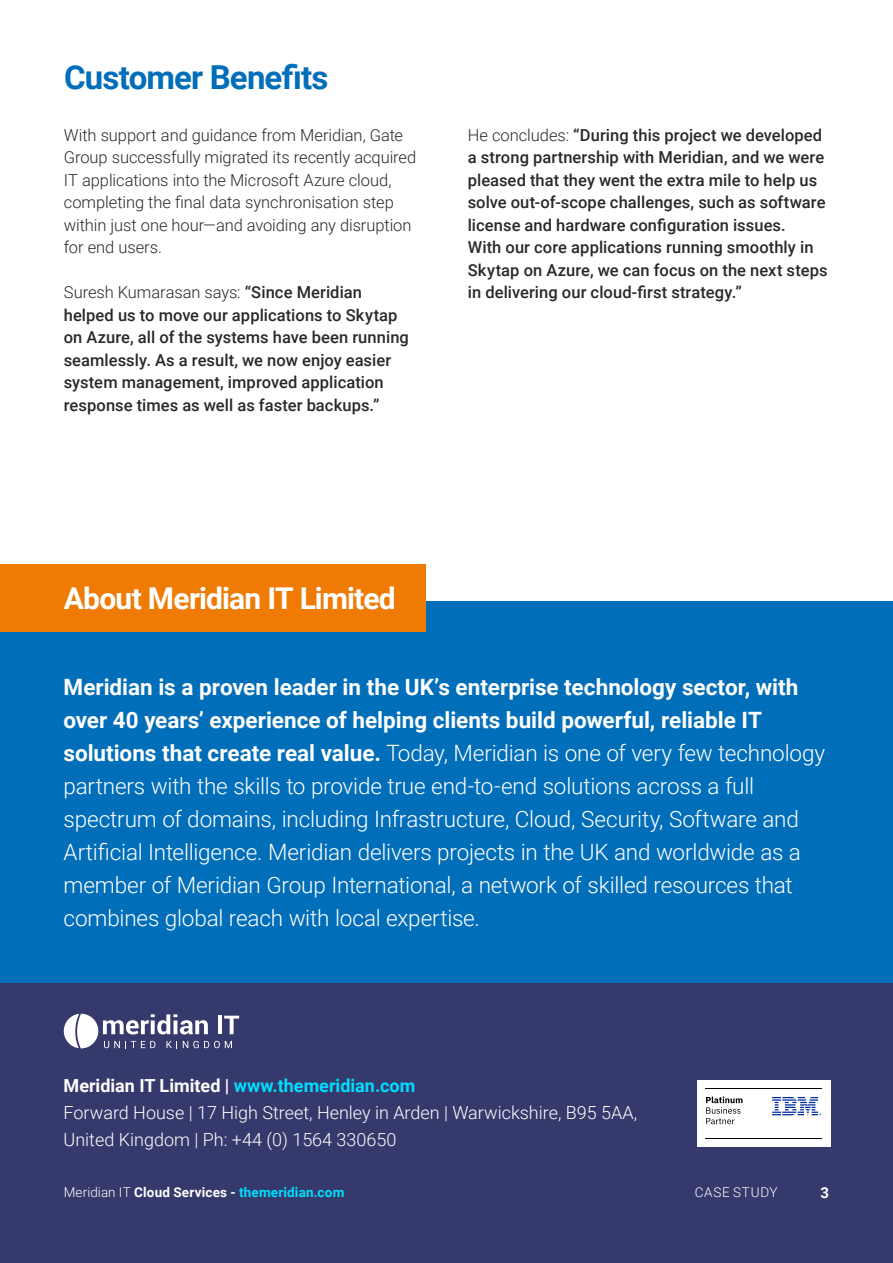
<style>
.page{position:relative;width:893px;height:1263px;background:#fff}
.page>*{position:absolute;margin:0;border:0;box-sizing:border-box;transform-origin:0 0}
.t1{font:700 33px "Roboto";letter-spacing:-.025em;color:#006eb8}
.t2{font:700 30px "Roboto";letter-spacing:-.025em;color:#fff}
.t3{font:300 22.5px/33px "Roboto";letter-spacing:-.01em;color:#fff}
.t4{font:300 18px/27px "Roboto";color:#fff}
.t5{font:500 16.5px/22.5px "Roboto";letter-spacing:.005em;color:#292929}
.t6{font:300 16.5px/22.5px "Roboto";letter-spacing:-.005em;color:#292929}
.t7{font:700 15px "Roboto";color:#fff}
.t8{font:700 13.5px "Roboto";letter-spacing:.015em;color:#00deff}
.t9{font:300 13.5px "Roboto";letter-spacing:.05em;color:#fff}
.s1{font-weight:300}
.s2{font-weight:700}
.s3{font-weight:700;color:#00deff}
.s4{font-weight:300;color:#fff}
.s5{color:#fff}
</style>
<div class="page">
<div style="left:0;top:1157px;width:893px;height:106px;background:#35396b"></div>
<div style="left:0;top:602px;width:893px;height:429px;background:#006eb8"></div>
<div style="left:0;top:564px;width:425px;height:67px;background:#ef7b05"></div>
<div style="left:0;top:983px;width:893px;height:195px;background:#35396b"></div>
<svg style="left:64px;top:1014px;width:175px;height:34px"></svg>
<div style="left:697px;top:1080px;width:133px;height:67px;background:#fff"></div>
<svg style="left:706px;top:1096px;width:36px;height:28px"></svg>
<hr style="left:705px;top:1138px;width:117px;height:1px;background:#000">
<hr style="left:705px;top:1088px;width:117px;height:1px;background:#000">
<svg style="left:772px;top:1097px;width:49px;height:18px"></svg>
<h1 class="t1" style="left:64px;top:54px;width:266px">Customer Benefits</h1>
<p class="t6" style="left:64px;top:123px;width:354px">With support and guidance from Meridian, Gate Group successfully migrated its recently acquired IT applications into the Microsoft Azure cloud, completing the final data synchronisation step within just one hour—and avoiding any disruption for end users.</p>
<p class="t5" style="left:64px;top:280px;width:347px"><span class="s1">Suresh Kumarasan says:</span> “Since Meridian helped us to move our applications to Skytap on Azure, all of the systems have been running seamlessly. As a result, we now enjoy easier system management, improved application response times as well as faster backups.”</p>
<p class="t5" style="left:468px;top:123px;width:361px"><span class="s1">He concludes:</span> “During this project we developed a strong partnership with Meridian, and we were pleased that they went the extra mile to help us solve out-of-scope challenges, such as software license and hardware configuration issues.<br>With our core applications running smoothly in Skytap on Azure, we can focus on the next steps in delivering our cloud-first strategy.”</p>
<h2 class="t2" style="left:64px;top:577px;width:334px">About Meridian IT Limited</h2>
<p class="t3" style="left:64px;top:670px;width:763px"><span class="s2">Meridian is a proven leader in the UK’s enterprise technology sector, with over 40 years’ experience of helping clients build powerful, reliable IT solutions that create real value.</span> Today, Meridian is one of very few technology partners with the skills to provide true end-to-end solutions across a full spectrum of domains, including Infrastructure, Cloud, Security, Software and Artificial Intelligence. Meridian delivers projects in the UK and worldwide as a member of Meridian Group International, a network of skilled resources that combines global reach with local expertise.</p>
<p class="t4" style="left:64px;top:1071px;width:575px"><span class="s2">Meridian IT Limited |</span> <span class="s3">www.themeridian.com<br></span>Forward House | 17 High Street, Henley in Arden | Warwickshire, B95 5AA,<br>United Kingdom | Ph: +44 (0) 1564 330650</p>
<p class="t8" style="left:64px;top:1182px;width:282px"><span class="s4">Meridian IT</span> <span class="s5">Cloud Services -</span> themeridian.com</p>
<p class="t9" style="left:695px;top:1182px;width:84px">CASE STUDY</p>
<p class="t7" style="left:821px;top:1182px;width:10px">3</p>
</div>
